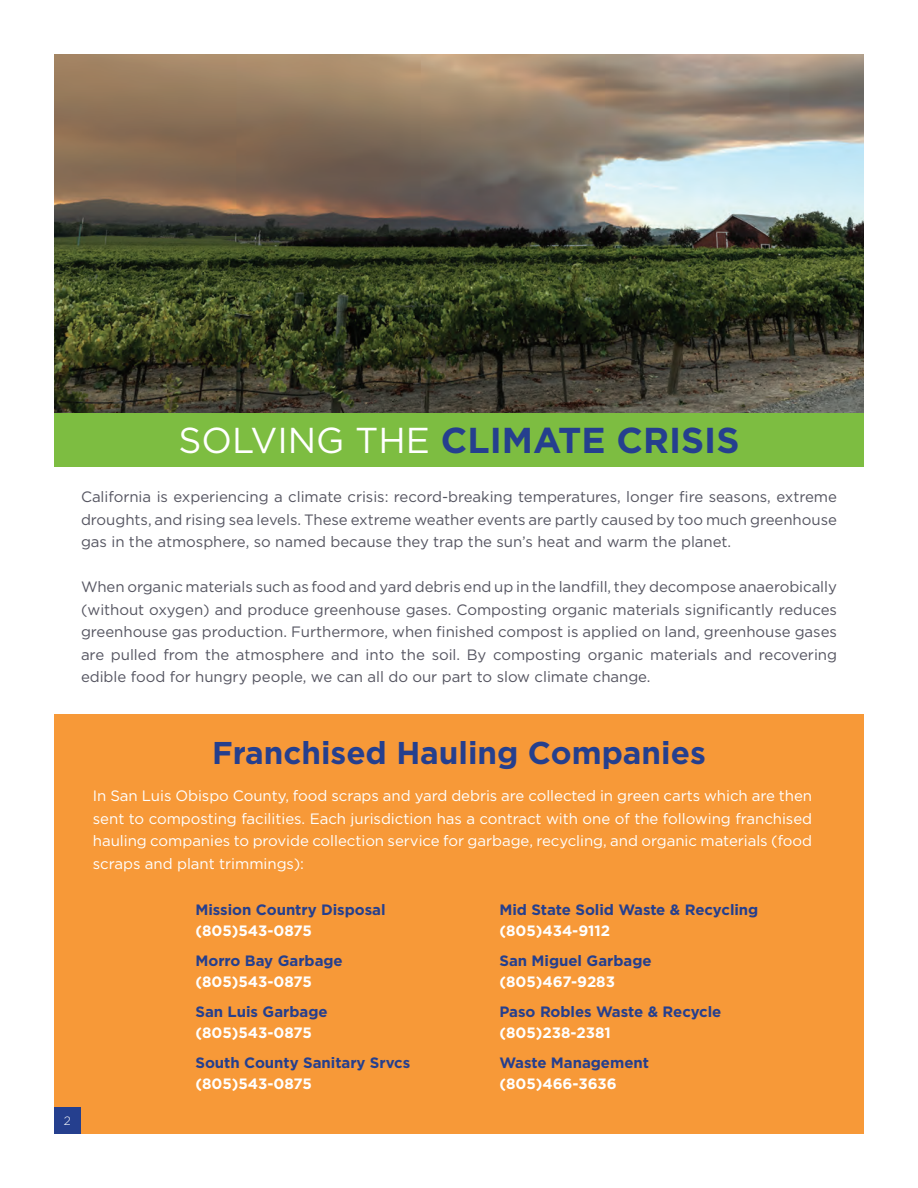
<style>
.page{position:relative;width:918px;height:1188px;background:#fff}
.page>*{position:absolute;margin:0;border:0;box-sizing:border-box;transform-origin:0 0}
.t1{font:700 36px "Gotham";color:#253f8e}
.t2{font:700 31.5px "Gotham";color:#253f8e}
.t3{font:15px/22.5px "Gotham";letter-spacing:-.005em;color:#555561;text-align:justify}
.t4{font:15px/22.5px "Gotham";letter-spacing:-.005em;color:#fff;text-align:justify}
.t5{font:700 15px "Gotham";letter-spacing:-.005em;color:#253f8e}
.t6{font:700 15px "Gotham";letter-spacing:-.005em;color:#fff}
.t7{font:300 12px "Gotham";color:#fff}
.s1{font-weight:400;color:#fff}
</style>
<div class="page">
<img style="left:54px;top:54px;width:810px;height:359px">
<div style="left:54px;top:413px;width:810px;height:54px;background:#7dbd41"></div>
<div style="left:54px;top:715px;width:810px;height:419px;background:#f79938"></div>
<div style="left:54px;top:1107px;width:27px;height:27px;background:#253f8e"></div>
<h1 class="t1" style="left:179px;top:419px;width:562px"><span class="s1">SOLVING THE</span> CLIMATE CRISIS</h1>
<p class="t3" style="left:81px;top:486px;width:758px">California is experiencing a climate crisis: record-breaking temperatures, longer fire seasons, extreme droughts, and rising sea levels. These extreme weather events are partly caused by too much greenhouse gas in the atmosphere, so named because they trap the sun’s heat and warm the planet.</p>
<p class="t3" style="left:81px;top:576px;width:758px">When organic materials such as food and yard debris end up in the landfill, they decompose anaerobically (without oxygen) and produce greenhouse gases. Composting organic materials significantly reduces greenhouse gas production. Furthermore, when finished compost is applied on land, greenhouse gases are pulled from the atmosphere and into the soil. By composting organic materials and recovering edible food for hungry people, we can all do our part to slow climate change.</p>
<p class="t7" style="left:64px;top:1113px;width:9px">2</p>
<h2 class="t2" style="left:212px;top:734px;width:495px">Franchised Hauling Companies</h2>
<p class="t4" style="left:93px;top:785px;width:721px">In San Luis Obispo County, food scraps and yard debris are collected in green carts which are then sent to composting facilities. Each jurisdiction has a contract with one of the following franchised hauling companies to provide collection service for garbage, recycling, and organic materials (food scraps and plant trimmings):</p>
<p class="t5" style="left:195px;top:900px;width:192px">Mission Country Disposal</p>
<p class="t6" style="left:195px;top:921px;width:118px">(805)543-0875</p>
<p class="t5" style="left:195px;top:951px;width:149px">Morro Bay Garbage</p>
<p class="t6" style="left:195px;top:972px;width:118px">(805)543-0875</p>
<p class="t5" style="left:195px;top:1002px;width:134px">San Luis Garbage</p>
<p class="t6" style="left:195px;top:1023px;width:118px">(805)543-0875</p>
<p class="t5" style="left:195px;top:1053px;width:216px">South County Sanitary Srvcs</p>
<p class="t6" style="left:195px;top:1074px;width:118px">(805)543-0875</p>
<p class="t5" style="left:500px;top:900px;width:260px">Mid State Solid Waste &amp; Recycling</p>
<p class="t6" style="left:500px;top:921px;width:112px">(805)434-9112</p>
<p class="t5" style="left:500px;top:951px;width:154px">San Miguel Garbage</p>
<p class="t6" style="left:500px;top:972px;width:117px">(805)467-9283</p>
<p class="t5" style="left:500px;top:1002px;width:223px">Paso Robles Waste &amp; Recycle</p>
<p class="t6" style="left:500px;top:1023px;width:113px">(805)238-2381</p>
<p class="t5" style="left:500px;top:1053px;width:151px">Waste Management</p>
<p class="t6" style="left:500px;top:1074px;width:119px">(805)466-3636</p>
</div>
